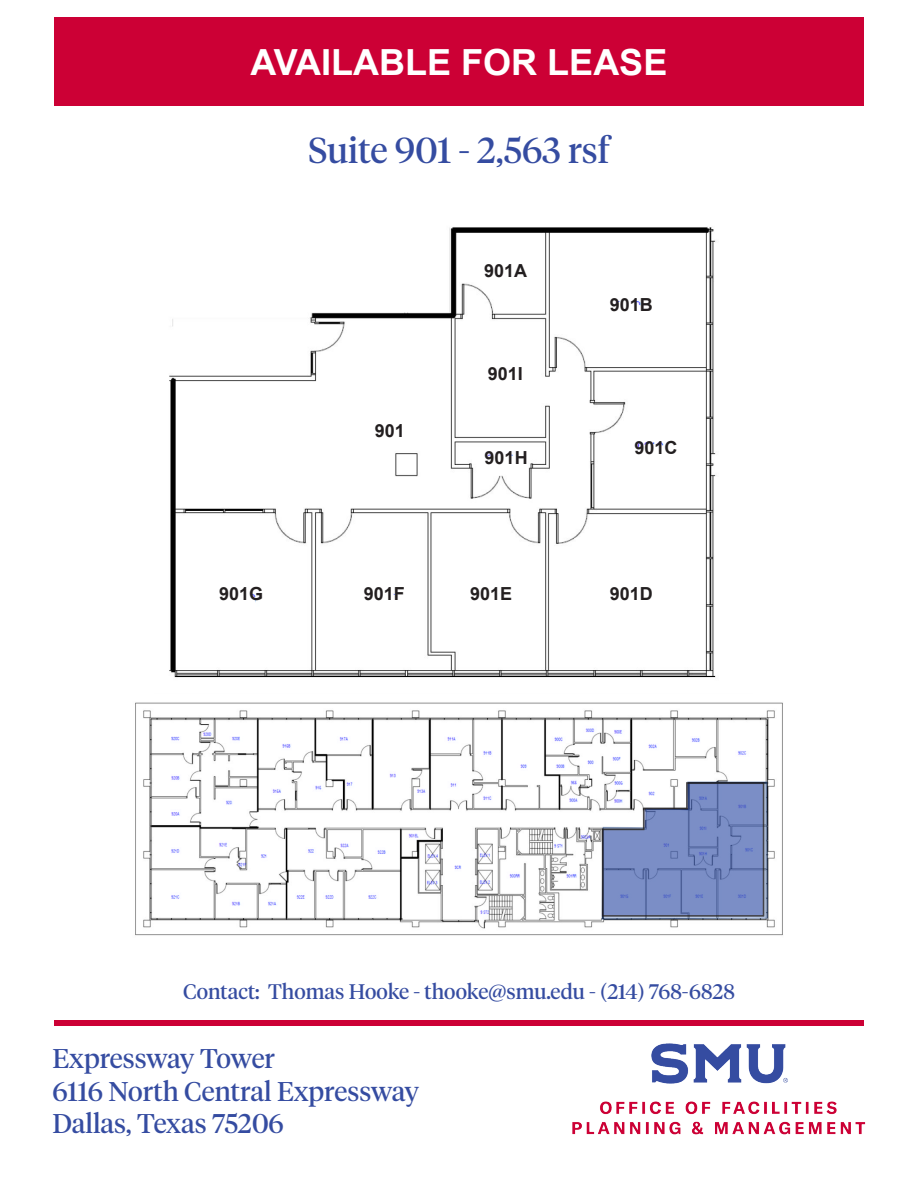
<style>
.page{position:relative;width:918px;height:1188px;background:#fff}
.page>*{position:absolute;margin:0;border:0;box-sizing:border-box;transform-origin:0 0}
.t1{font:36px "Tiempos Headline";color:#354ca1}
.t2{font:700 36px "Arial";color:#fff}
.t3{font:27px "Tiempos Headline";color:#354ca1}
.t4{font:21px "Tiempos Headline";color:#354ca1}
.t5{font:700 18px "Arial";color:#231f20}
</style>
<div class="page">
<img style="left:135px;top:702px;width:648px;height:234px">
<div style="left:54px;top:17px;width:810px;height:89px;background:#cc0035"></div>
<img style="left:169px;top:227px;width:547px;height:451px">
<div style="left:365px;top:416px;width:39px;height:31px;background:#fff;border-radius:50%"></div>
<div style="left:364px;top:415px;width:41px;height:32px;border:2px solid #fff;border-radius:50%"></div>
<div style="left:480px;top:267px;width:40px;height:31px;background:#fff;border-radius:50%"></div>
<div style="left:480px;top:266px;width:41px;height:32px;border:2px solid #fff;border-radius:50%"></div>
<div style="left:606px;top:302px;width:40px;height:30px;background:#fff;border-radius:50%"></div>
<div style="left:605px;top:301px;width:41px;height:32px;border:2px solid #fff;border-radius:50%"></div>
<div style="left:631px;top:445px;width:39px;height:30px;background:#fff;border-radius:50%"></div>
<div style="left:630px;top:444px;width:41px;height:32px;border:2px solid #fff;border-radius:50%"></div>
<div style="left:606px;top:590px;width:40px;height:31px;background:#fff;border-radius:50%"></div>
<div style="left:605px;top:590px;width:41px;height:32px;border:2px solid #fff;border-radius:50%"></div>
<div style="left:466px;top:590px;width:39px;height:31px;background:#fff;border-radius:50%"></div>
<div style="left:465px;top:590px;width:41px;height:32px;border:2px solid #fff;border-radius:50%"></div>
<div style="left:359px;top:590px;width:40px;height:31px;background:#fff;border-radius:50%"></div>
<div style="left:359px;top:590px;width:41px;height:32px;border:2px solid #fff;border-radius:50%"></div>
<div style="left:216px;top:590px;width:40px;height:31px;background:#fff;border-radius:50%"></div>
<div style="left:215px;top:590px;width:41px;height:32px;border:2px solid #fff;border-radius:50%"></div>
<div style="left:480px;top:370px;width:40px;height:30px;background:#fff;border-radius:50%"></div>
<div style="left:480px;top:369px;width:41px;height:32px;border:2px solid #fff;border-radius:50%"></div>
<div style="left:481px;top:455px;width:40px;height:20px;background:#fff;border-radius:50%"></div>
<div style="left:480px;top:454px;width:41px;height:22px;border:2px solid #fff;border-radius:50%"></div>
<img style="left:572px;top:1043px;width:294px;height:92px">
<div style="left:54px;top:1020px;width:810px;height:6px;background:#cc0035"></div>
<svg style="left:601px;top:782px;width:164px;height:135px;background:#8594c3"></svg>
<p class="t2" style="left:251px;top:37px;width:418px">AVAILABLE FOR LEASE</p>
<p class="t1" style="left:308px;top:126px;width:303px">Suite 901 - 2,563 rsf</p>
<p class="t5" style="left:375px;top:418px;width:32px">901</p>
<p class="t5" style="left:484px;top:258px;width:45px">901A</p>
<p class="t5" style="left:488px;top:361px;width:37px">901I</p>
<p class="t5" style="left:485px;top:445px;width:45px">901H</p>
<p class="t5" style="left:610px;top:292px;width:45px">901B</p>
<p class="t5" style="left:635px;top:435px;width:45px">901C</p>
<p class="t5" style="left:219px;top:581px;width:46px">901G</p>
<p class="t5" style="left:364px;top:581px;width:43px">901F</p>
<p class="t5" style="left:470px;top:581px;width:44px">901E</p>
<p class="t5" style="left:610px;top:581px;width:45px">901D</p>
<p class="t4" style="left:183px;top:978px;width:553px">Contact: Thomas Hooke - thooke@smu.edu - (214) 768-6828</p>
<p class="t3" style="left:52px;top:1040px;width:224px">Expressway Tower</p>
<p class="t3" style="left:52px;top:1073px;width:368px">6116 North Central Expressway</p>
<p class="t3" style="left:52px;top:1105px;width:233px">Dallas, Texas 75206</p>
</div>
